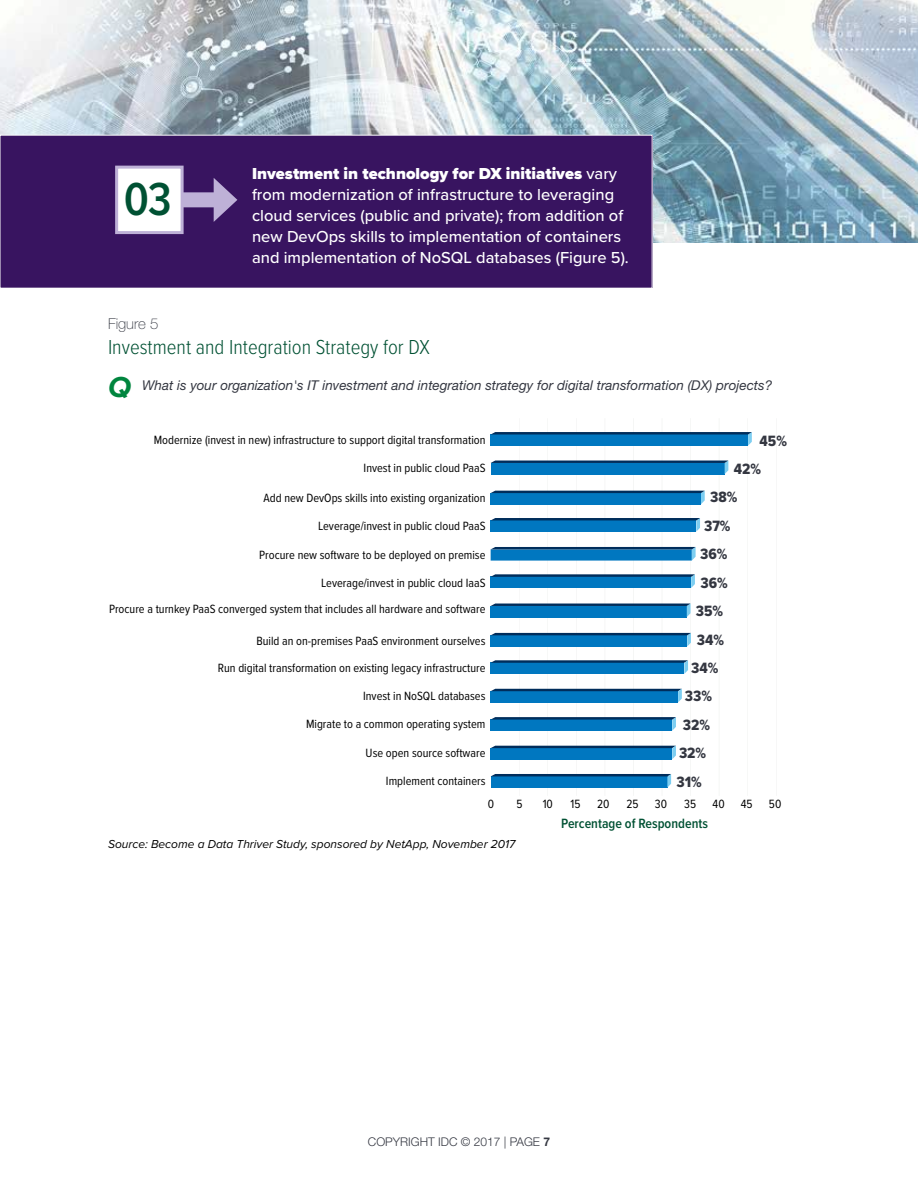
<style>
.page{position:relative;width:918px;height:1188px;background:#fff}
.page>*{position:absolute;margin:0;border:0;box-sizing:border-box;transform-origin:0 0}
.t1{font:600 48px "Proxima Nova Cond";color:#005133}
.t2{font:italic 700 30px "Proxima Nova";color:#00853e}
.t3{font:300 21px "Proxima Nova Cond";color:#005133}
.t4{font:500 16.5px/21px "Proxima Nova";color:#fff}
.t5{font:15.45px "Proxima Nova Cond Extrabld";color:#343741}
.t6{font:100 15px "Helvetica Neue LT Std";color:#343741}
.t7{font:600 13.95px "Proxima Nova Cond";color:#005133}
.t8{font:italic 13.5px "Helvetica Neue LT Std";color:#343741}
.t9{font:12.45px "Proxima Nova Cond";color:#000}
.t10{font:italic 12px "Proxima Nova";color:#000}
.t11{font:300 12px "Helvetica Neue LT Std";color:#343741}
.s1{font-weight:900}
.s2{font-weight:700}
</style>
<div class="page">
<img style="left:0;top:0;width:918px;height:243px">
<div style="left:0;top:135px;width:652px;height:153px;background:#381460"></div>
<hr style="left:519px;top:418px;width:1px;height:378px;background:#dfe1df">
<hr style="left:690px;top:418px;width:1px;height:378px;background:#dfe1df">
<hr style="left:662px;top:418px;width:1px;height:378px;background:#dfe1df">
<hr style="left:633px;top:418px;width:1px;height:378px;background:#dfe1df">
<hr style="left:605px;top:418px;width:1px;height:378px;background:#dfe1df">
<hr style="left:576px;top:418px;width:1px;height:378px;background:#dfe1df">
<hr style="left:548px;top:418px;width:1px;height:378px;background:#dfe1df">
<hr style="left:719px;top:418px;width:1px;height:378px;background:#dfe1df">
<hr style="left:776px;top:418px;width:1px;height:378px;background:#dfe1df">
<hr style="left:748px;top:418px;width:1px;height:378px;background:#dfe1df">
<svg style="left:491px;top:746px;width:185px;height:13px;background:#036db0"></svg>
<svg style="left:491px;top:660px;width:197px;height:14px;background:#086fb0"></svg>
<svg style="left:491px;top:547px;width:205px;height:14px;background:#0f73b2"></svg>
<svg style="left:491px;top:491px;width:214px;height:13px;background:#026db0"></svg>
<svg style="left:491px;top:432px;width:261px;height:14px;background:#036caf"></svg>
<svg style="left:491px;top:461px;width:237px;height:13px;background:#026db1"></svg>
<svg style="left:491px;top:518px;width:209px;height:14px;background:#036caf"></svg>
<svg style="left:491px;top:633px;width:200px;height:14px;background:#036cb0"></svg>
<svg style="left:491px;top:604px;width:200px;height:13px;background:#036eb2"></svg>
<svg style="left:491px;top:717px;width:185px;height:14px;background:#056db0"></svg>
<svg style="left:491px;top:774px;width:180px;height:14px;background:#036caf"></svg>
<svg style="left:491px;top:689px;width:191px;height:13px;background:#036cb0"></svg>
<svg style="left:491px;top:574px;width:204px;height:14px;background:#096fb1"></svg>
<div style="left:115px;top:166px;width:69px;height:68px;background:#fff;border:3px solid #beb1d7"></div>
<div style="left:183px;top:192px;width:40px;height:15px;background:#beb1d7"></div>
<svg style="left:214px;top:178px;width:23px;height:44px"></svg>
<h1 class="t1" style="left:124px;top:164px;width:49px">03</h1>
<p class="t4" style="left:252px;top:162px;width:378px"><span class="s1">Investment in technology for DX initiatives</span> vary from modernization of infrastructure to leveraging cloud services (public and private); from addition of new DevOps skills to implementation of containers and implementation of NoSQL databases (Figure 5).</p>
<p class="t6" style="left:108px;top:315px;width:52px">Figure 5</p>
<h3 class="t3" style="left:108px;top:332px;width:323px">Investment and Integration Strategy for DX</h3>
<h2 class="t2" style="left:108px;top:364px;width:24px">Q</h2>
<p class="t8" style="left:142px;top:377px;width:632px">What is your organization's IT investment and integration strategy for digital transformation (DX) projects?</p>
<p class="t9" style="left:154px;top:431px;width:333px">Modernize (invest in new) infrastructure to support digital transformation</p>
<p class="t5" style="left:760px;top:429px;width:29px">45%</p>
<p class="t9" style="left:364px;top:459px;width:123px">Invest in public cloud PaaS</p>
<p class="t5" style="left:734px;top:458px;width:29px">42%</p>
<p class="t9" style="left:264px;top:488px;width:224px">Add new DevOps skills into existing organization</p>
<p class="t5" style="left:710px;top:486px;width:29px">38%</p>
<p class="t9" style="left:318px;top:516px;width:169px">Leverage/invest in public cloud PaaS</p>
<p class="t5" style="left:704px;top:514px;width:28px">37%</p>
<p class="t9" style="left:259px;top:546px;width:228px">Procure new software to be deployed on premise</p>
<p class="t5" style="left:700px;top:543px;width:29px">36%</p>
<p class="t9" style="left:321px;top:574px;width:166px">Leverage/invest in public cloud IaaS</p>
<p class="t5" style="left:700px;top:571px;width:29px">36%</p>
<p class="t9" style="left:109px;top:600px;width:378px">Procure a turnkey PaaS converged system that includes all hardware and software</p>
<p class="t5" style="left:696px;top:600px;width:29px">35%</p>
<p class="t9" style="left:256px;top:631px;width:231px">Build an on-premises PaaS environment ourselves</p>
<p class="t5" style="left:697px;top:628px;width:29px">34%</p>
<p class="t9" style="left:218px;top:659px;width:269px">Run digital transformation on existing legacy infrastructure</p>
<p class="t5" style="left:691px;top:656px;width:29px">34%</p>
<p class="t9" style="left:363px;top:687px;width:124px">Invest in NoSQL databases</p>
<p class="t5" style="left:685px;top:685px;width:29px">33%</p>
<p class="t9" style="left:306px;top:715px;width:181px">Migrate to a common operating system</p>
<p class="t5" style="left:683px;top:713px;width:29px">32%</p>
<p class="t9" style="left:366px;top:743px;width:121px">Use open source software</p>
<p class="t5" style="left:679px;top:742px;width:29px">32%</p>
<p class="t9" style="left:386px;top:772px;width:101px">Implement containers</p>
<p class="t5" style="left:677px;top:770px;width:27px">31%</p>
<p class="t9" style="left:488px;top:795px;width:8px">0</p>
<p class="t9" style="left:516px;top:794px;width:8px">5</p>
<p class="t9" style="left:543px;top:794px;width:12px">10</p>
<p class="t9" style="left:571px;top:794px;width:11px">15</p>
<p class="t9" style="left:597px;top:794px;width:14px">20</p>
<p class="t9" style="left:626px;top:794px;width:14px">25</p>
<p class="t9" style="left:655px;top:794px;width:14px">30</p>
<p class="t9" style="left:684px;top:794px;width:13px">35</p>
<p class="t9" style="left:713px;top:794px;width:14px">40</p>
<p class="t9" style="left:741px;top:794px;width:13px">45</p>
<p class="t9" style="left:769px;top:794px;width:14px">50</p>
<p class="t7" style="left:561px;top:813px;width:148px">Percentage of Respondents</p>
<p class="t10" style="left:108px;top:835px;width:409px">Source: Become a Data Thriver Study, sponsored by NetApp, November 2017</p>
<p class="t11" style="left:368px;top:1134px;width:184px">COPYRIGHT IDC © 2017 | PAGE <span class="s2">7</span></p>
</div>
